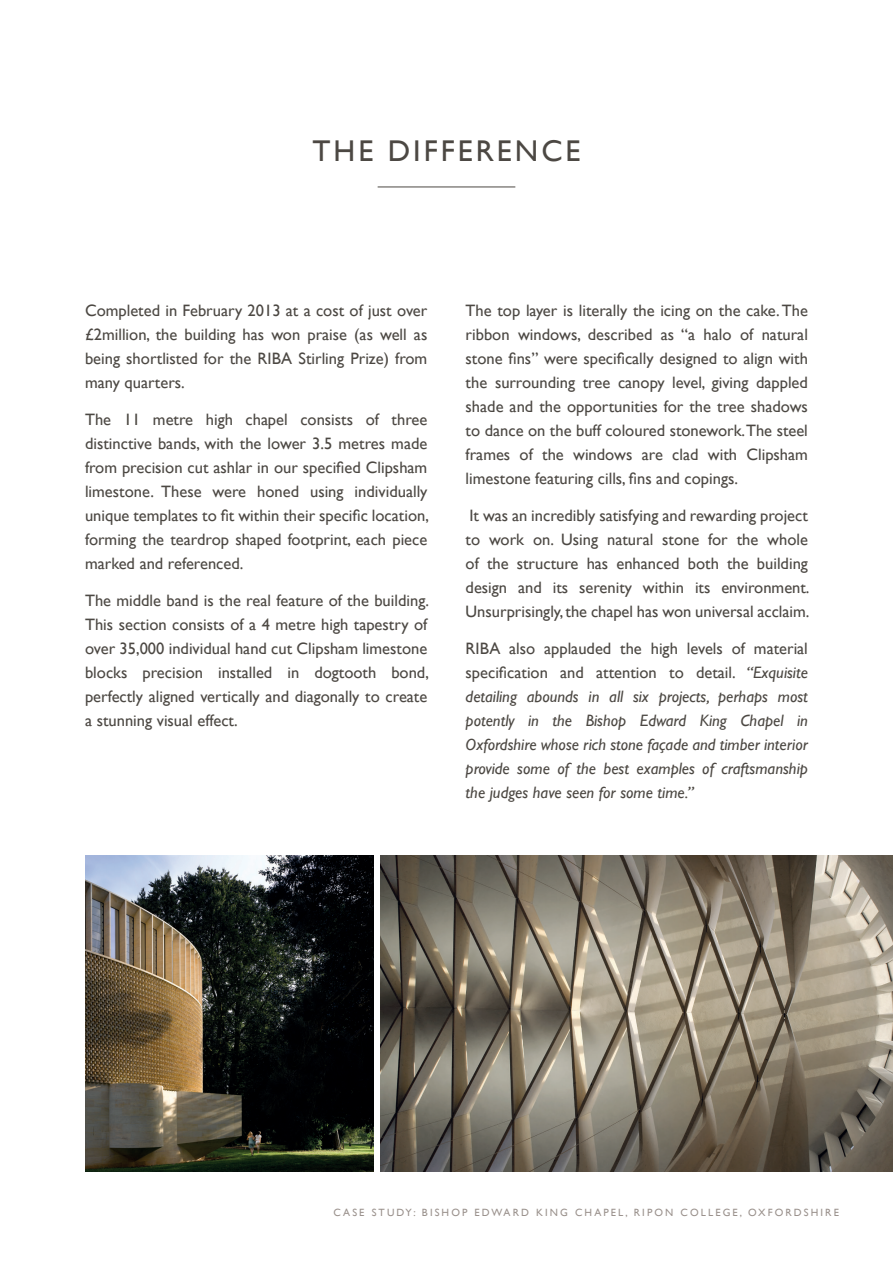
<style>
.page{position:relative;width:893px;height:1263px;background:#fff}
.page>*{position:absolute;margin:0;border:0;box-sizing:border-box;transform-origin:0 0}
.page_header{font:30px "Gill Sans";letter-spacing:.1em;color:#4c4843}
.body_text{font:16.5px/24px "Gill Sans";color:#4c4843;text-align:justify}
.body_text-2{font:italic 16.5px/24px "Gill Sans";color:#4c4843;text-align:justify}
.page_no{font:10.5px "Gill Sans";letter-spacing:.2em;color:#9a918c}
.s1{font-style:normal}
</style>
<div class="page">
<img style="left:380px;top:855px;width:513px;height:316px">
<img style="left:85px;top:855px;width:289px;height:316px">
<hr style="left:378px;top:187px;width:137px;height:1px;background:#4c4843">
<p class="page_header" style="left:312px;top:133px;width:270px">THE DIFFERENCE</p>
<p class="body_text" style="left:85px;top:299px;width:344px">Completed in February 2013 at a cost of just over £2million, the building has won praise (as well as being shortlisted for the RIBA Stirling Prize) from many quarters.</p>
<p class="body_text" style="left:85px;top:407px;width:345px">The 11 metre high chapel consists of three distinctive bands, with the lower 3.5 metres made from precision cut ashlar in our specified Clipsham limestone. These were honed using individually unique templates to fit within their specific location, forming the teardrop shaped footprint, each piece marked and referenced.</p>
<p class="body_text" style="left:85px;top:588px;width:345px">The middle band is the real feature of the building.<br>This section consists of a 4 metre high tapestry of over 35,000 individual hand cut Clipsham limestone blocks precision installed in dogtooth bond, perfectly aligned vertically and diagonally to create a stunning visual effect.</p>
<p class="body_text" style="left:466px;top:299px;width:344px">The top layer is literally the icing on the cake. The ribbon windows, described as “a halo of natural stone fins” were specifically designed to align with the surrounding tree canopy level, giving dappled shade and the opportunities for the tree shadows to dance on the buff coloured stonework.The steel frames of the windows are clad with Clipsham limestone featuring cills, fins and copings.</p>
<p class="body_text" style="left:466px;top:503px;width:345px">It was an incredibly satisfying and rewarding project to work on. Using natural stone for the whole of the structure has enhanced both the building design and its serenity within its environment.<br>Unsurprisingly, the chapel has won universal acclaim.</p>
<p class="body_text-2" style="left:466px;top:636px;width:344px"><span class="s1">RIBA also applauded the high levels of material specification and attention to detail.</span> “Exquisite detailing abounds in all six projects, perhaps most potently in the Bishop Edward King Chapel in Oxfordshire whose rich stone façade and timber interior provide some of the best examples of craftsmanship the judges have seen for some time.”</p>
<p class="page_no" style="left:333px;top:1206px;width:507px">CASE STUDY: BISHOP EDWARD KING CHAPEL, RIPON COLLEGE, OXFORDSHIRE</p>
</div>
